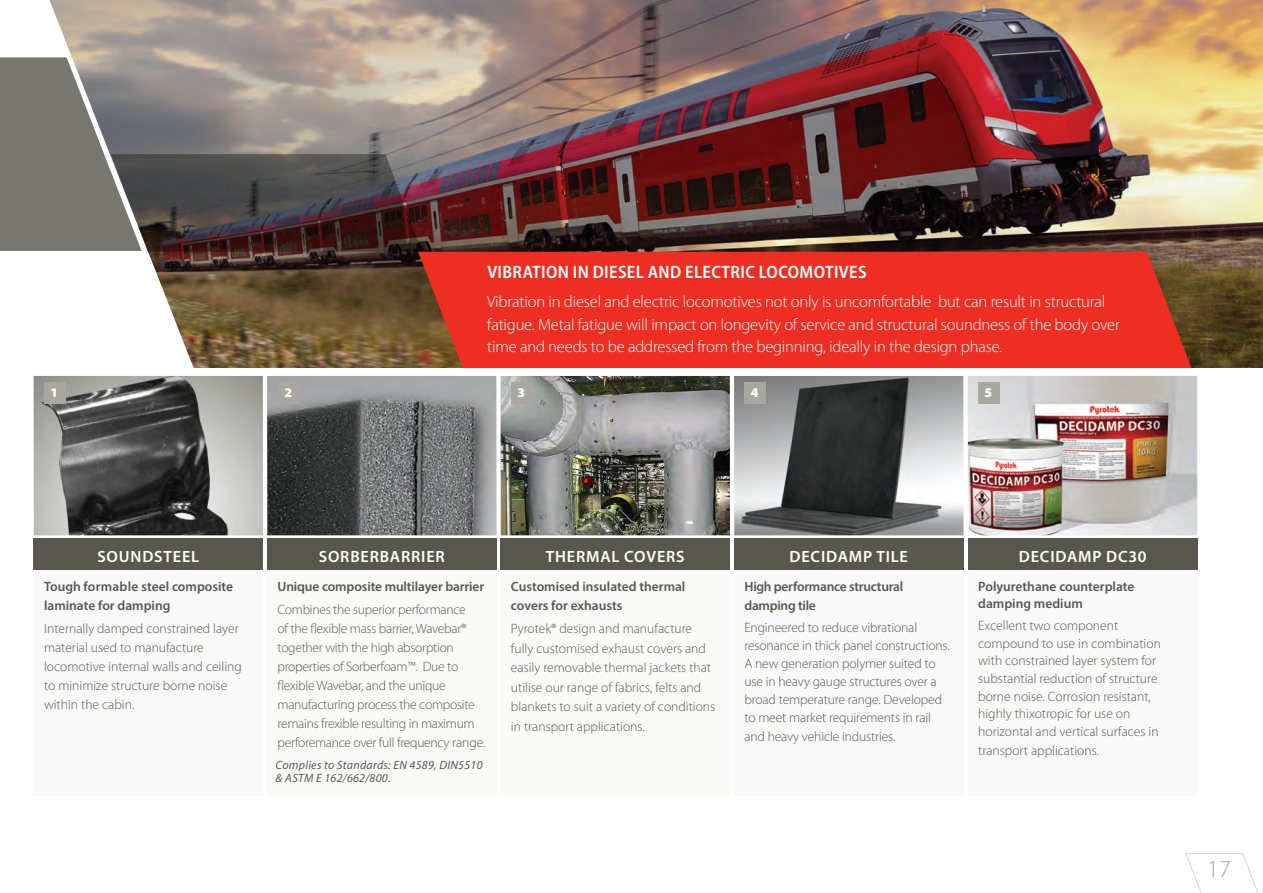
<style>
.page{position:relative;width:1263px;height:893px;background:#fff}
.page>*{position:absolute;margin:0;border:0;box-sizing:border-box;transform-origin:0 0}
.t1{font:300 24.3px "Myriad Pro";color:#a8a8a1}
.t2{font:600 semi-condensed 18px "Myriad Pro";letter-spacing:.02em;color:#fff}
.t3{font:300 16.5px/22.5px "Myriad Pro";letter-spacing:-.01em;color:#fff}
.t4{font:600 16.35px "Myriad Pro";letter-spacing:.05em;color:#fff}
.t5{font:600 16.2px "Myriad Pro";letter-spacing:.05em;color:#fff}
.t6{font:300 13.5px/18.1px "Myriad Pro";color:#58574e}
.t7{font:300 13.5px/19px "Myriad Pro";letter-spacing:-.02em;color:#58574e}
.t8{font:600 13.5px/19px "Myriad Pro";color:#58574e}
.t9{font:600 13.5px/19px "Myriad Pro";letter-spacing:-.02em;color:#58574e}
.t10{font:900 13.35px "Myriad Pro";color:#fff}
.t11{font:italic 12px/13.5px "Myriad Pro";letter-spacing:.02em;color:#58574e}
</style>
<div class="page">
<svg style="left:1185px;top:853px;width:74px;height:40px"></svg>
<img style="left:34px;top:376px;width:229px;height:159px">
<img style="left:267px;top:376px;width:229px;height:159px">
<img style="left:501px;top:376px;width:229px;height:159px">
<img style="left:734px;top:376px;width:229px;height:159px">
<div style="left:34px;top:538px;width:229px;height:35px;background:#58574e"></div>
<div style="left:267px;top:538px;width:229px;height:35px;background:#58574e"></div>
<div style="left:501px;top:538px;width:229px;height:35px;background:#58574e"></div>
<div style="left:734px;top:538px;width:229px;height:35px;background:#58574e"></div>
<div style="left:34px;top:570px;width:229px;height:225px;background:#f9f9f9"></div>
<div style="left:267px;top:570px;width:229px;height:225px;background:#fafaf9"></div>
<div style="left:501px;top:570px;width:229px;height:225px;background:#fafaf9"></div>
<div style="left:734px;top:570px;width:229px;height:225px;background:#f9f9f9"></div>
<div style="left:44px;top:383px;width:21px;height:21px;background:#a8a8a1"></div>
<div style="left:278px;top:383px;width:21px;height:21px;background:#a8a8a1"></div>
<div style="left:511px;top:383px;width:21px;height:21px;background:#a8a8a1"></div>
<div style="left:744px;top:383px;width:22px;height:21px;background:#a8a8a1"></div>
<img style="left:49px;top:0;width:1214px;height:368px">
<div style="left:418px;top:252px;width:773px;height:116px;background:#ee2e22"></div>
<img style="left:968px;top:376px;width:229px;height:159px">
<div style="left:968px;top:538px;width:229px;height:35px;background:#58574e"></div>
<div style="left:968px;top:570px;width:229px;height:225px;background:#f9f9f9"></div>
<div style="left:978px;top:383px;width:21px;height:21px;background:#a8a8a1"></div>
<svg style="left:0;top:57px;width:423px;height:195px;background:#77706c"></svg>
<p class="t2" style="left:487px;top:261px;width:381px">VIBRATION IN DIESEL AND ELECTRIC LOCOMOTIVES</p>
<p class="t3" style="left:487px;top:290px;width:634px">Vibration in diesel and electric locomotives not only is uncomfortable but can result in structural fatigue. Metal fatigue will impact on longevity of service and structural soundness of the body over time and needs to be addressed from the beginning, ideally in the design phase.</p>
<p class="t10" style="left:50px;top:384px;width:9px">1</p>
<p class="t10" style="left:284px;top:384px;width:9px">2</p>
<p class="t10" style="left:517px;top:384px;width:9px">3</p>
<p class="t10" style="left:751px;top:384px;width:9px">4</p>
<p class="t10" style="left:984px;top:384px;width:9px">5</p>
<p class="t5" style="left:97px;top:546px;width:103px">SOUNDSTEEL</p>
<p class="t5" style="left:319px;top:546px;width:128px">SORBERBARRIER</p>
<p class="t5" style="left:546px;top:546px;width:140px">THERMAL COVERS</p>
<p class="t5" style="left:789px;top:546px;width:120px">DECIDAMP TILE</p>
<p class="t8" style="left:44px;top:576px;width:191px">Tough formable steel composite laminate for damping</p>
<p class="t6" style="left:44px;top:619px;width:196px">Internally damped constrained layer</p>
<p class="t6" style="left:44px;top:638px;width:199px;line-height:19px">material used to manufacture locomotive internal walls and ceiling to minimize structure borne noise within the cabin.</p>
<p class="t9" style="left:744px;top:576px;width:160px">High performance structural damping tile</p>
<p class="t6" style="left:744px;top:618px;width:207px">Engineered to reduce vibrational resonance in thick panel constructions.<br>A new generation polymer suited to use in heavy gauge structures over a broad temperature range. Developed to meet market requirements in rail and heavy vehicle industries.</p>
<p class="t8" style="left:511px;top:576px;width:176px">Customised insulated thermal covers for exhausts</p>
<p class="t6" style="left:511px;top:619px;width:206px;line-height:19.5px">Pyrotek® design and manufacture fully customised exhaust covers and easily removable thermal jackets that utilise our range of fabrics, felts and blankets to suit a variety of conditions in transport applications.</p>
<p class="t8" style="left:277px;top:576px;width:208px">Unique composite multilayer barrier</p>
<p class="t7" style="left:277px;top:600px;width:210px">Combines the superior performance<br>of the flexible mass barrier, Wavebar® together with the high absorption properties of Sorberfoam™. Due to flexible Wavebar, and the unique manufacturing process the composite remains frexible resulting in maximum perforemance over full frequency range.</p>
<p class="t11" style="left:276px;top:758px;width:209px">Complies to Standards: EN 4589, DIN5510 &amp; ASTM E 162/662/800.</p>
<p class="t4" style="left:1019px;top:546px;width:129px">DECIDAMP DC30</p>
<p class="t8" style="left:978px;top:577px;width:158px;line-height:17.7px">Polyurethane counterplate damping medium</p>
<p class="t6" style="left:978px;top:617px;width:184px;line-height:17.7px">Excellent two component compound to use in combination with constrained layer system for substantial reduction of structure borne noise. Corrosion resistant, highly thixotropic for use on horizontal and vertical surfaces in</p>
<p class="t6" style="left:978px;top:741px;width:122px">transport applications.</p>
<h1 class="t1" style="left:1207px;top:854px;width:25px">17</h1>
</div>
